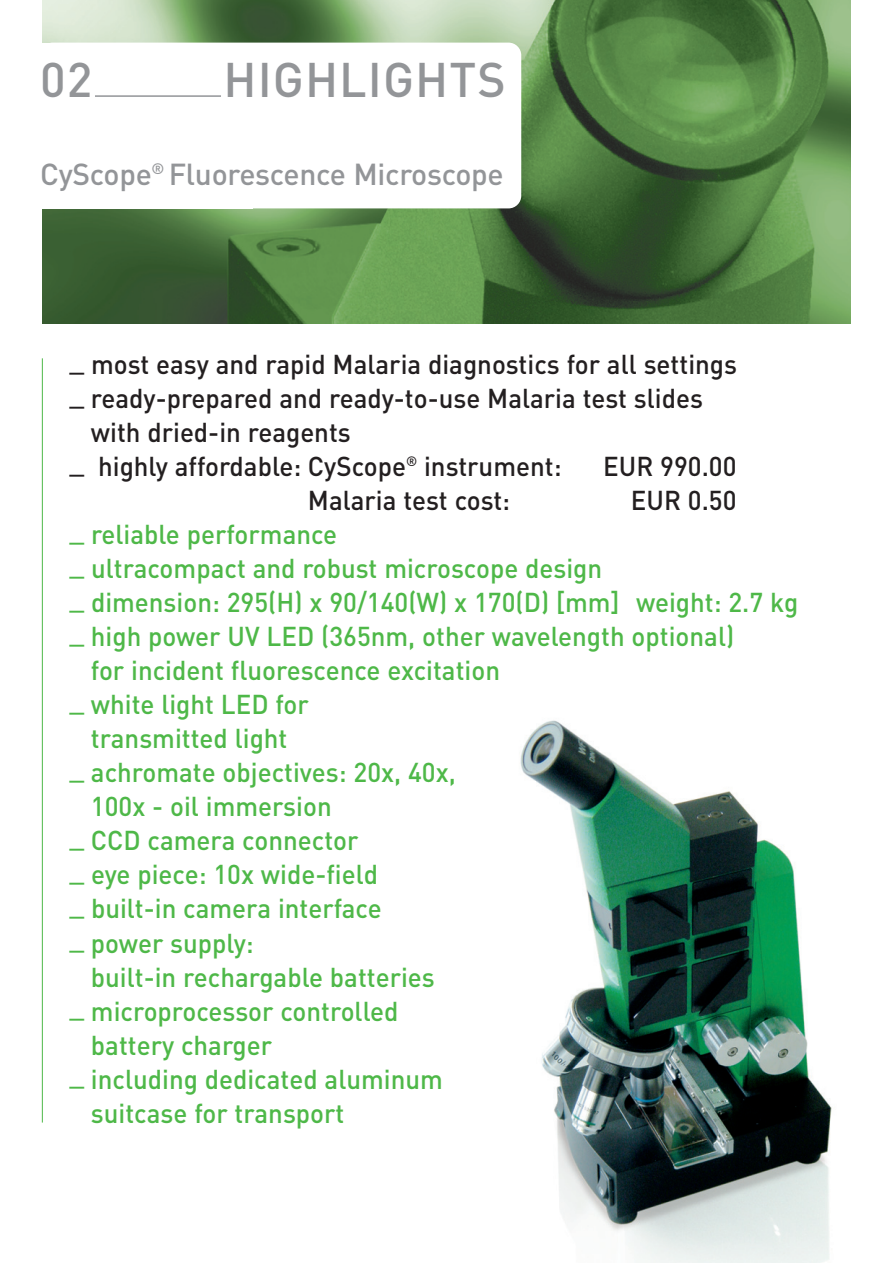
<style>
.page{position:relative;width:893px;height:1263px;background:#fff}
.page>*{position:absolute;margin:0;border:0;box-sizing:border-box;transform-origin:0 0}
.t1{font:500 48px "DIN";letter-spacing:.02em;color:#939598}
.t2{font:500 30px "DIN";letter-spacing:-.01em;color:#939598}
.t3{font:500 27px "DIN";color:#4eb848;scale:.96 1}
.t4{font:500 27px "DIN";color:#231f20;scale:.96 1}
</style>
<div class="page">
<img style="left:42px;top:0;width:808px;height:323px">
<div style="left:40px;top:43px;width:481px;height:165px;background:#fff;border-radius:13px"></div>
<div style="left:0;top:43px;width:252px;height:165px;background:#fff"></div>
<hr style="left:95px;top:95px;width:126px;height:2px;background:#939598">
<hr style="left:42px;top:358px;width:1px;height:765px;background:#4eb848">
<img style="left:520px;top:720px;width:312px;height:543px">
<h1 class="t1" style="left:40px;top:62px;width:54px">02</h1>
<h1 class="t1" style="left:223px;top:62px;width:283px">HIGHLIGHTS</h1>
<p class="t2" style="left:40px;top:164px;width:465px">CyScope<sup>®</sup> Fluorescence Microscope</p>
<p class="t4" style="left:69px;top:355px;width:697px">_ most easy and rapid Malaria diagnostics for all settings</p>
<p class="t4" style="left:69px;top:389px;width:661px">_ ready-prepared and ready-to-use Malaria test slides</p>
<p class="t4" style="left:91px;top:423px;width:272px">with dried-in reagents</p>
<p class="t4" style="left:69px;top:457px;width:514px">_ highly affordable: CyScope<sup>®</sup> instrument:</p>
<p class="t4" style="left:603px;top:457px;width:140px">EUR 990.00</p>
<p class="t4" style="left:308px;top:491px;width:212px">Malaria test cost:</p>
<p class="t4" style="left:631px;top:491px;width:111px">EUR 0.50</p>
<p class="t3" style="left:69px;top:525px;width:280px">_ reliable performance</p>
<p class="t3" style="left:69px;top:559px;width:556px">_ ultracompact and robust microscope design</p>
<p class="t3" style="left:69px;top:593px;width:761px">_ dimension: 295(H) x 90/140(W) x 170(D) [mm] weight: 2.7 kg</p>
<p class="t3" style="left:69px;top:627px;width:694px">_ high power UV LED (365nm, other wavelength optional)</p>
<p class="t3" style="left:91px;top:661px;width:427px">for incident fluorescence excitation</p>
<p class="t3" style="left:69px;top:695px;width:251px">_ white light LED for</p>
<p class="t3" style="left:91px;top:729px;width:206px">transmitted light</p>
<p class="t3" style="left:69px;top:763px;width:404px">_ achromate objectives: 20x, 40x,</p>
<p class="t3" style="left:91px;top:797px;width:252px">100x - oil immersion</p>
<p class="t3" style="left:69px;top:831px;width:303px">_ CCD camera connector</p>
<p class="t3" style="left:69px;top:865px;width:323px">_ eye piece: 10x wide-field</p>
<p class="t3" style="left:69px;top:899px;width:327px">_ built-in camera interface</p>
<p class="t3" style="left:69px;top:933px;width:194px">_ power supply:</p>
<p class="t3" style="left:91px;top:967px;width:360px">built-in rechargable batteries</p>
<p class="t3" style="left:69px;top:1001px;width:344px">_ microprocessor controlled</p>
<p class="t3" style="left:91px;top:1035px;width:190px">battery charger</p>
<p class="t3" style="left:69px;top:1069px;width:390px">_ including dedicated aluminum</p>
<p class="t3" style="left:91px;top:1103px;width:265px">suitcase for transport</p>
</div>
